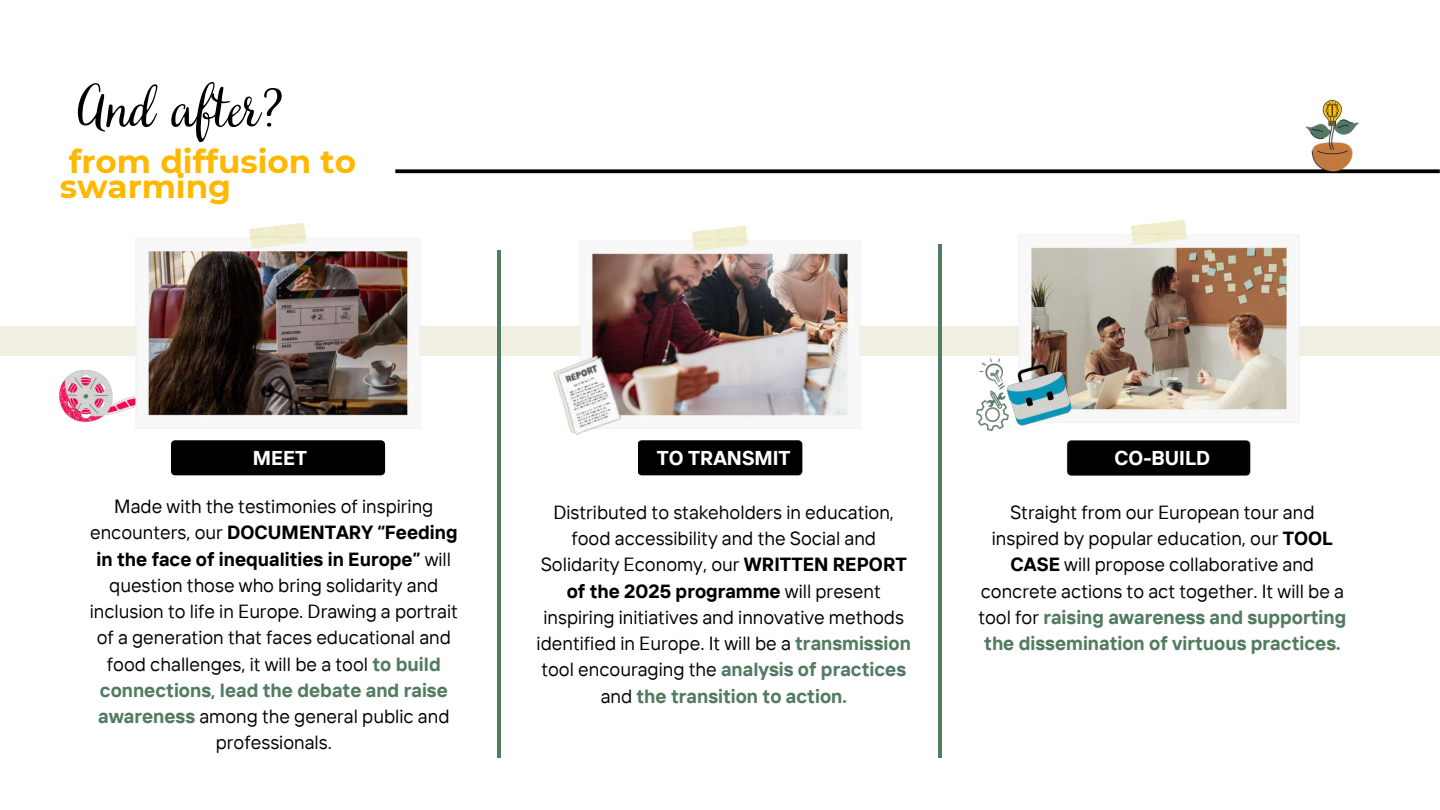
<style>
.page{position:relative;width:1440px;height:810px;background:#fff}
.page>*{position:absolute;margin:0;border:0;box-sizing:border-box;transform-origin:0 0}
.t1{font:54.9px "Very Berry Pro";color:#000}
.t2{font:700 32.6px/24.8px "Montserrat";color:#ffb800}
.t3{font:700 20px "TT Interphases";color:#fefefe}
.t4{font:19px/26.2px "TT Interphases";color:#000;text-align:center}
.s1{font-weight:700}
.s2{font-weight:700;color:#527b62}
</style>
<div class="page">
<img style="left:395px;top:99px;width:1045px;height:75px">
<img style="left:0;top:219px;width:1440px;height:539px">
<h1 class="t1" style="left:76px;top:71px;width:208px">And after?</h1>
<h2 class="t2" style="left:60px;top:149px;width:298px">from diffusion to swarming</h2>
<p class="t3" style="left:253px;top:445px;width:56px">MEET</p>
<p class="t3" style="left:657px;top:445px;width:135px">TO TRANSMIT</p>
<p class="t4" style="left:90px;top:493px;width:370px">Made with the testimonies of inspiring encounters, our <span class="s1">DOCUMENTARY “Feeding in the face of inequalities in Europe”</span> will question those who bring solidarity and inclusion to life in Europe. Drawing a portrait of a generation that faces educational and food challenges, it will be a tool <span class="s2">to build connections, lead the debate and raise awareness</span> among the general public and professionals.</p>
<p class="t4" style="left:537px;top:499px;width:376px">Distributed to stakeholders in education, food accessibility and the Social and Solidarity Economy, our <span class="s1">WRITTEN REPORT of the 2025 programme</span> will present inspiring initiatives and innovative methods identified in Europe. It will be a <span class="s2">transmission </span>tool encouraging the <span class="s2">analysis of practices </span>and <span class="s2">the transition to action.</span></p>
<p class="t3" style="left:1115px;top:445px;width:97px">CO-BUILD</p>
<p class="t4" style="left:978px;top:499px;width:369px">Straight from our European tour and inspired by popular education, our <span class="s1">TOOL CASE</span> will propose collaborative and concrete actions to act together. It will be a tool for <span class="s2">raising awareness and supporting the dissemination of virtuous practices.</span></p>
</div>
